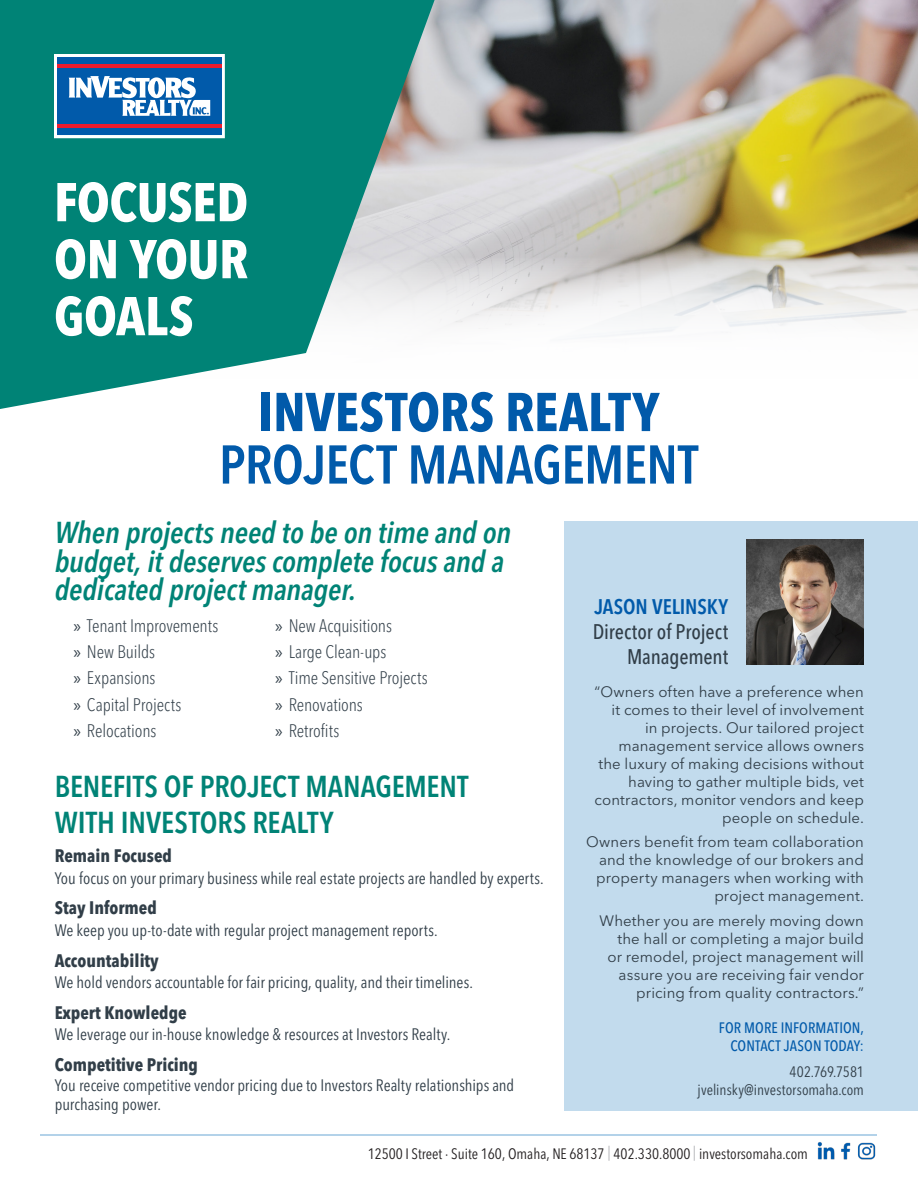
<style>
.page{position:relative;width:918px;height:1188px;background:#fff}
.page>*{position:absolute;margin:0;border:0;box-sizing:border-box;transform-origin:0 0}
.t1{font:700 condensed 54px/57px "Avenir Next";letter-spacing:-.005em;color:#fff;text-align:justify}
.t2{font:600 condensed 54px "Avenir Next";letter-spacing:-.01em;color:#015aaa}
.t3{font:700 condensed 54px "Avenir Next";letter-spacing:-.005em;color:#015aaa}
.t4{font:italic 600 condensed 30px/28.5px "Avenir Next";letter-spacing:-.005em;color:#008376}
.t5{font:600 condensed 30px/36px "Avenir Next";letter-spacing:-.005em;color:#008376}
.t6{font:500 condensed 21px "Avenir Next";letter-spacing:-.005em;color:#313e48}
.t7{font:600 condensed 21px "Avenir Next";letter-spacing:-.005em;color:#015aaa}
.t8{font:300 condensed 18px "Avenir Next LT Pro";letter-spacing:-.005em;color:#313e48}
.t9{font:700 condensed 18px "Avenir Next";color:#313e48}
.t10{font:condensed 16.5px/19.8px "Avenir Next";color:#313e48}
.t11{font:15px/18px "Avenir Next LT Pro";letter-spacing:.005em;color:#313e48;text-align:right}
.t12{font:condensed 15px "Avenir Next";color:#231f20}
.t13{font:condensed 15px "Avenir Next";color:#313e48}
.t14{font:500 condensed 15px/18px "Avenir Next";letter-spacing:.005em;color:#015aaa;text-align:right}
.s1{font-family:"Myriad Pro";font-weight:400;font-stretch:normal}
.s2{color:#b2b3b7}
</style>
<div class="page">
<hr style="left:40px;top:1134px;width:838px;height:2px;background:#b3d2e9">
<img style="left:817px;top:1142px;width:18px;height:18px">
<img style="left:841px;top:1142px;width:10px;height:18px">
<img style="left:858px;top:1142px;width:18px;height:18px">
<img style="left:435px;top:0;width:483px;height:256px">
<svg style="left:435px;top:256px;width:483px;height:81px"></svg>
<svg style="left:0;top:0;width:435px;height:409px;background:#389b91"></svg>
<svg style="left:54px;top:54px;width:171px;height:84px"></svg>
<div style="left:564px;top:521px;width:354px;height:589px;background:#c2dbed"></div>
<img style="left:746px;top:540px;width:118px;height:124px">
<p class="t1" style="left:54px;top:173px;width:196px">FOCUSED ON YOUR GOALS</p>
<p class="t3" style="left:258px;top:379px;width:403px">INVESTORS REALTY</p>
<p class="t2" style="left:219px;top:432px;width:481px">PROJECT MANAGEMENT</p>
<p class="t4" style="left:55px;top:518px;width:458px">When projects need to be on time and on budget, it deserves complete focus and a dedicated project manager.</p>
<p class="t8" style="left:73px;top:615px;width:147px"><span class="s1">»</span> Tenant Improvements</p>
<p class="t8" style="left:73px;top:641px;width:83px"><span class="s1">»</span> New Builds</p>
<p class="t8" style="left:73px;top:667px;width:84px"><span class="s1">»</span> Expansions</p>
<p class="t8" style="left:73px;top:694px;width:109px"><span class="s1">»</span> Capital Projects</p>
<p class="t8" style="left:73px;top:720px;width:85px"><span class="s1">»</span> Relocations</p>
<p class="t8" style="left:275px;top:615px;width:118px"><span class="s1">»</span> New Acquisitions</p>
<p class="t8" style="left:275px;top:641px;width:113px"><span class="s1">»</span> Large Clean-ups</p>
<p class="t8" style="left:275px;top:667px;width:154px"><span class="s1">»</span> Time Sensitive Projects</p>
<p class="t8" style="left:275px;top:694px;width:89px"><span class="s1">»</span> Renovations</p>
<p class="t8" style="left:275px;top:720px;width:66px"><span class="s1">»</span> Retrofits</p>
<p class="t5" style="left:55px;top:768px;width:415px">BENEFITS OF PROJECT MANAGEMENT<br>WITH INVESTORS REALTY</p>
<p class="t9" style="left:55px;top:845px;width:119px">Remain Focused</p>
<p class="t10" style="left:55px;top:868px;width:490px">You focus on your primary business while real estate projects are handled by experts.</p>
<p class="t9" style="left:55px;top:897px;width:104px">Stay Informed</p>
<p class="t10" style="left:55px;top:920px;width:384px">We keep you up-to-date with regular project management reports.</p>
<p class="t9" style="left:55px;top:949px;width:106px">Accountability</p>
<p class="t10" style="left:55px;top:972px;width:420px">We hold vendors accountable for fair pricing, quality, and their timelines.</p>
<p class="t9" style="left:55px;top:1001px;width:134px">Expert Knowledge</p>
<p class="t10" style="left:55px;top:1025px;width:397px">We leverage our in-house knowledge &amp; resources at Investors Realty.</p>
<p class="t9" style="left:55px;top:1053px;width:145px">Competitive Pricing</p>
<p class="t10" style="left:55px;top:1075px;width:461px">You receive competitive vendor pricing due to Investors Realty relationships and purchasing power.</p>
<p class="t7" style="left:594px;top:594px;width:135px">JASON VELINSKY</p>
<p class="t6" style="left:593px;top:619px;width:137px">Director of Project</p>
<p class="t6" style="left:627px;top:644px;width:103px">Management</p>
<p class="t11" style="left:595px;top:682px;width:271px">“Owners often have a preference when it comes to their level of involvement<br>in projects. Our tailored project management service allows owners the luxury of making decisions without having to gather multiple bids, vet contractors, monitor vendors and keep people on schedule.</p>
<p class="t11" style="left:586px;top:833px;width:279px">Owners benefit from team collaboration and the knowledge of our brokers and property managers when working with project management.</p>
<p class="t11" style="left:600px;top:911px;width:266px">Whether you are merely moving down the hall or completing a major build or remodel, project management will assure you are receiving fair vendor pricing from quality contractors.”</p>
<p class="t14" style="left:719px;top:1019px;width:147px">FOR MORE INFORMATION,<br>CONTACT JASON TODAY:</p>
<p class="t13" style="left:790px;top:1062px;width:76px">402.769.7581</p>
<p class="t13" style="left:698px;top:1080px;width:168px">jvelinsky@investorsomaha.com</p>
<p class="t12" style="left:368px;top:1144px;width:442px">12500 I Street · Suite 160, Omaha, NE 68137 <span class="s2">|</span> 402.330.8000 <span class="s2">|</span> investorsomaha.com</p>
</div>
